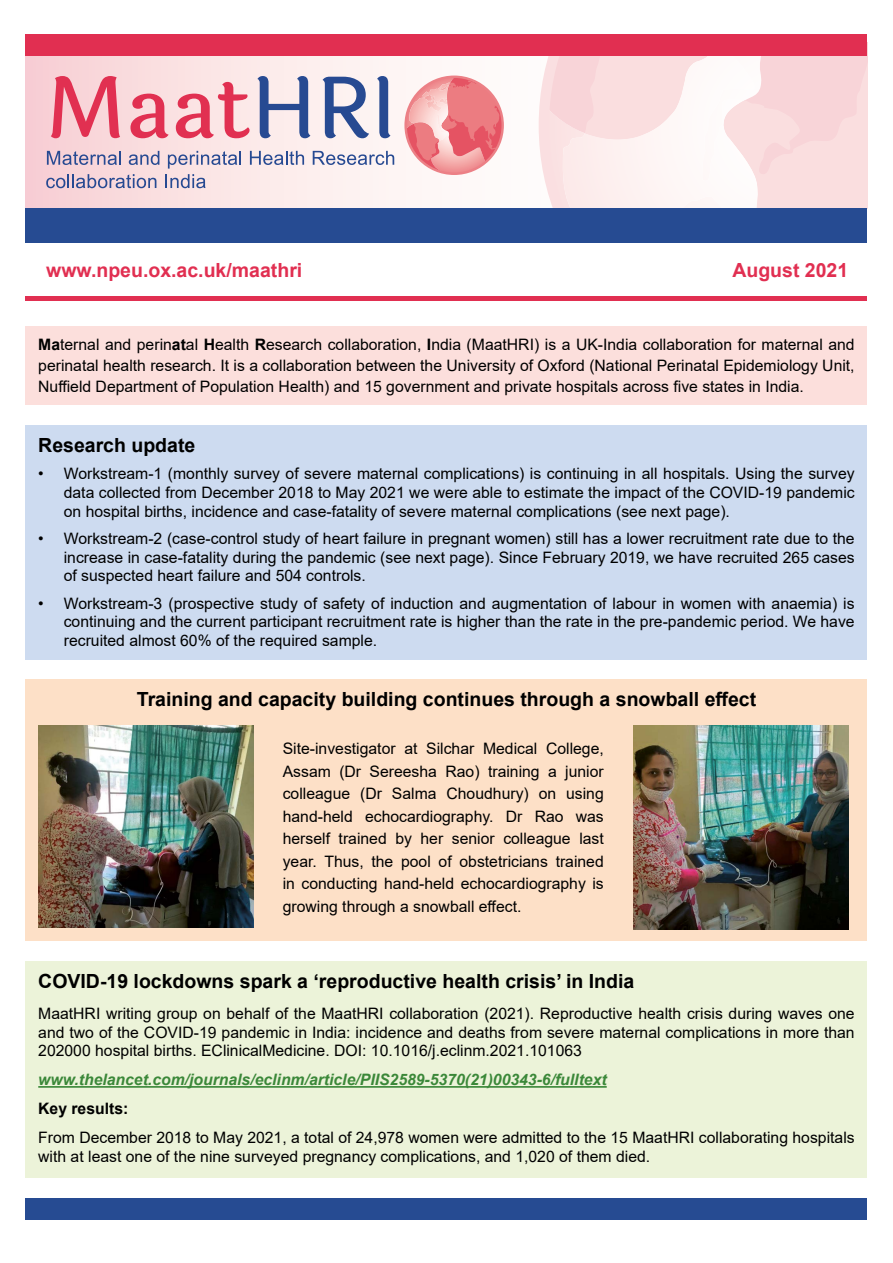
<style>
.page{position:relative;width:893px;height:1263px;background:#fff}
.page>*{position:absolute;margin:0;border:0;box-sizing:border-box;transform-origin:0 0}
.t1{font:700 19.5px "Arial";color:#000}
.t2{font:700 19.5px "Arial";color:#e12f51}
.t3{font:15.75px/22.5px "Arial";color:#000;text-align:justify}
.t4{font:italic 700 15.75px "Arial";color:#3b8839}
.t5{font:700 15.75px "Arial";color:#000}
.s1{font-weight:700}
</style>
<div class="page">
<div style="left:26px;top:326px;width:841px;height:79px;background:#fcdfdc"></div>
<div style="left:26px;top:425px;width:841px;height:234px;background:#cddbf0"></div>
<div style="left:26px;top:679px;width:841px;height:262px;background:#fde0c7"></div>
<img style="left:38px;top:725px;width:215px;height:203px">
<img style="left:633px;top:725px;width:215px;height:204px">
<div style="left:26px;top:961px;width:841px;height:217px;background:#ecf3d9"></div>
<hr style="left:38px;top:1086px;width:569px;height:2px;background:#3b8839">
<div style="left:26px;top:1199px;width:841px;height:21px;background:#264b92"></div>
<svg style="left:26px;top:55px;width:513px;height:153px"></svg>
<svg style="left:539px;top:55px;width:328px;height:153px"></svg>
<svg style="left:51px;top:76px;width:69px;height:62px;background:#ed8b9c"></svg>
<svg style="left:130px;top:94px;width:39px;height:44px;background:#ed8496"></svg>
<svg style="left:176px;top:82px;width:74px;height:56px;background:#f1a0ad"></svg>
<svg style="left:257px;top:76px;width:53px;height:62px;background:#a9adc8"></svg>
<svg style="left:323px;top:77px;width:46px;height:61px"></svg>
<svg style="left:377px;top:76px;width:13px;height:62px"></svg>
<svg style="left:47px;top:151px;width:74px;height:14px"></svg>
<svg style="left:129px;top:151px;width:30px;height:14px"></svg>
<svg style="left:250px;top:151px;width:54px;height:14px"></svg>
<svg style="left:313px;top:151px;width:81px;height:14px"></svg>
<svg style="left:46px;top:174px;width:110px;height:14px;background:#b7abc3"></svg>
<svg style="left:165px;top:151px;width:76px;height:37px;background:#d2c7d4"></svg>
<svg style="left:404px;top:76px;width:100px;height:99px"></svg>
<div style="left:26px;top:34px;width:841px;height:21px;background:#e12f51"></div>
<div style="left:26px;top:208px;width:841px;height:34px;background:#264b92"></div>
<hr style="left:26px;top:297px;width:841px;height:4px;background:#e12f51">
<p class="t2" style="left:46px;top:256px;width:258px">www.npeu.ox.ac.uk/maathri</p>
<p class="t2" style="left:732px;top:256px;width:117px">August 2021</p>
<p class="t3" style="left:38px;top:334px;width:818px;line-height:21px"><span class="s1">Ma</span>ternal and perin<span class="s1">at</span>al <span class="s1">H</span>ealth <span class="s1">R</span>esearch collaboration, <span class="s1">I</span>ndia (MaatHRI) is a UK-India collaboration for maternal and perinatal health research. It is a collaboration between the University of Oxford (National Perinatal Epidemiology Unit, Nuffield Department of Population Health) and 15 government and private hospitals across five states in India.</p>
<p class="t1" style="left:38px;top:431px;width:159px">Research update</p>
<p class="t3" style="left:64px;top:464px;width:792px;line-height:18.8px;text-indent:-26px">• Workstream-1 (monthly survey of severe maternal complications) is continuing in all hospitals. Using the survey data collected from December 2018 to May 2021 we were able to estimate the impact of the COVID-19 pandemic on hospital births, incidence and case-fatality of severe maternal complications (see next page).</p>
<p class="t3" style="left:64px;top:529px;width:792px;line-height:18.8px;text-indent:-26px">• Workstream-2 (case-control study of heart failure in pregnant women) still has a lower recruitment rate due to the increase in case-fatality during the pandemic (see next page). Since February 2019, we have recruited 265 cases of suspected heart failure and 504 controls.</p>
<p class="t3" style="left:64px;top:594px;width:792px;line-height:18.8px;text-indent:-26px">• Workstream-3 (prospective study of safety of induction and augmentation of labour in women with anaemia) is continuing and the current participant recruitment rate is higher than the rate in the pre-pandemic period. We have recruited almost 60% of the required sample.</p>
<p class="t1" style="left:137px;top:686px;width:621px">Training and capacity building continues through a snowball effect</p>
<p class="t3" style="left:283px;top:737px;width:323px">Site-investigator at Silchar Medical College, Assam (Dr Sereesha Rao) training a junior colleague (Dr Salma Choudhury) on using hand-held echocardiography. Dr Rao was herself trained by her senior colleague last year. Thus, the pool of obstetricians trained in conducting hand-held echocardiography is growing through a snowball effect.</p>
<p class="t1" style="left:38px;top:967px;width:598px">COVID-19 lockdowns spark a ‘reproductive health crisis’ in India</p>
<p class="t3" style="left:38px;top:1004px;width:818px;line-height:18.5px">MaatHRI writing group on behalf of the MaatHRI collaboration (2021). Reproductive health crisis during waves one and two of the COVID-19 pandemic in India: incidence and deaths from severe maternal complications in more than 202000 hospital births. EClinicalMedicine. DOI: 10.1016/j.eclinm.2021.101063</p>
<p class="t4" style="left:38px;top:1069px;width:570px">www.thelancet.com/journals/eclinm/article/PIIS2589-5370(21)00343-6/fulltext</p>
<p class="t5" style="left:38px;top:1098px;width:92px">Key results:</p>
<p class="t3" style="left:38px;top:1128px;width:818px;line-height:18.5px">From December 2018 to May 2021, a total of 24,978 women were admitted to the 15 MaatHRI collaborating hospitals with at least one of the nine surveyed pregnancy complications, and 1,020 of them died.</p>
</div>
